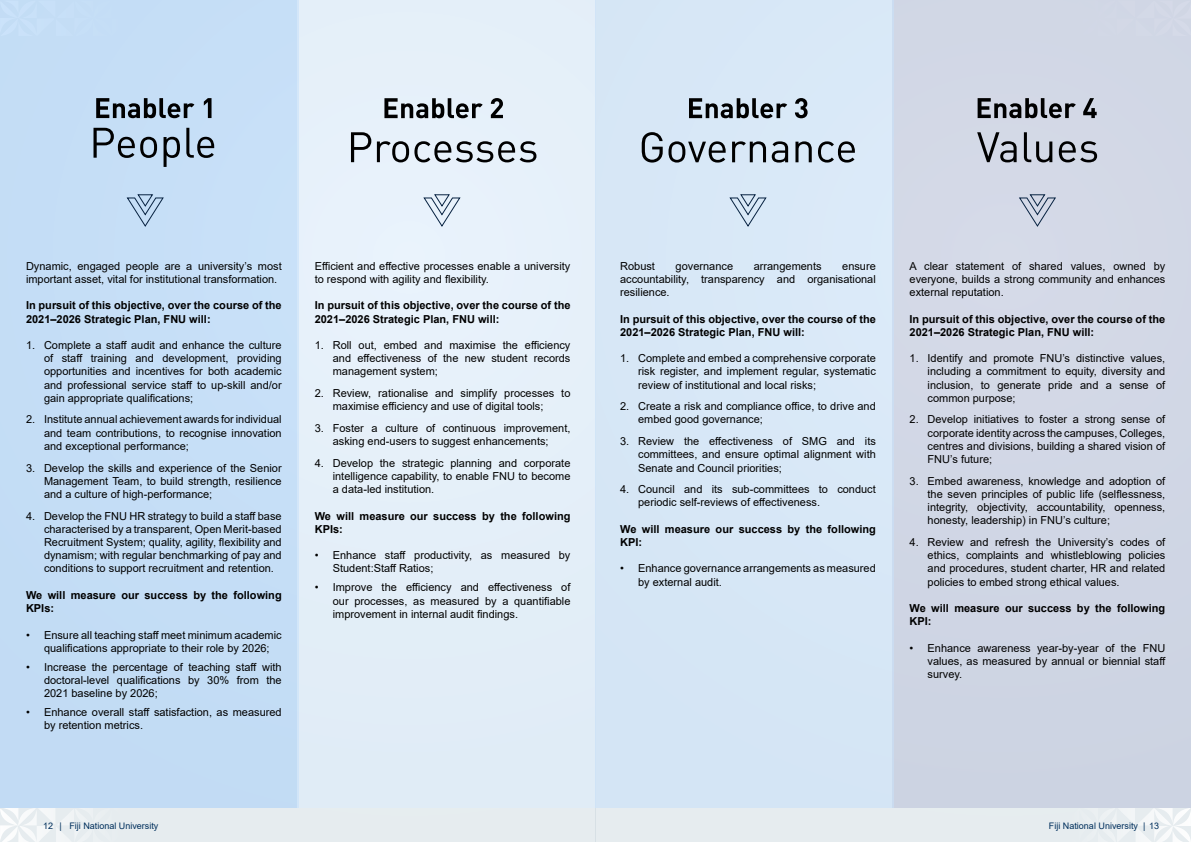
<style>
.page{position:relative;width:1191px;height:842px;background:#fff}
.page>*{position:absolute;margin:0;border:0;box-sizing:border-box;transform-origin:0 0}
.t1{font:11px/13.2px "Arial";color:#000;text-align:justify}
.t2{font:700 11px/13.2px "Arial";color:#000}
.t3{font:9px "Arial";color:#002f5c}
</style>
<div class="page">
<div style="left:595px;top:0;width:596px;height:842px;background:#e6ecef"></div>
<svg style="left:1123px;top:808px;width:68px;height:34px"></svg>
<div style="left:0;top:0;width:595px;height:842px;background:#e6ecef"></div>
<svg style="left:0;top:808px;width:69px;height:34px"></svg>
<div style="left:0;top:0;width:298px;height:808px;background:#c4ddf6"></div>
<div style="left:892px;top:0;width:299px;height:808px;background:#d1d7e5"></div>
<div style="left:297px;top:0;width:298px;height:808px;background:#e5f0f9"></div>
<div style="left:595px;top:0;width:298px;height:808px;background:#d7e7f6"></div>
<svg style="left:96px;top:98px;width:115px;height:20px"></svg>
<svg style="left:384px;top:98px;width:119px;height:20px"></svg>
<svg style="left:93px;top:128px;width:121px;height:39px"></svg>
<svg style="left:351px;top:132px;width:185px;height:30px"></svg>
<svg style="left:729px;top:194px;width:38px;height:33px"></svg>
<svg style="left:126px;top:194px;width:38px;height:33px"></svg>
<svg style="left:1019px;top:194px;width:37px;height:33px"></svg>
<svg style="left:423px;top:194px;width:38px;height:33px"></svg>
<svg style="left:689px;top:98px;width:118px;height:20px"></svg>
<svg style="left:977px;top:98px;width:119px;height:20px"></svg>
<svg style="left:641px;top:132px;width:214px;height:31px"></svg>
<svg style="left:977px;top:132px;width:120px;height:30px"></svg>
<p class="t1" style="left:26px;top:259px;width:257px">Dynamic, engaged people are a university’s most important asset, vital for institutional transformation.</p>
<p class="t2" style="left:26px;top:299px;width:257px">In pursuit of this objective, over the course of the<br>2021–2026 Strategic Plan, FNU will:</p>
<p class="t1" style="left:44px;top:338px;width:239px;text-indent:-18px">1. Complete a staff audit and enhance the culture of staff training and development, providing opportunities and incentives for both academic and professional service staff to up-skill and/or gain appropriate qualifications;</p>
<p class="t1" style="left:44px;top:413px;width:239px;text-indent:-18px">2. Institute annual achievement awards for individual and team contributions, to recognise innovation and exceptional performance;</p>
<p class="t1" style="left:44px;top:461px;width:239px;text-indent:-18px">3. Develop the skills and experience of the Senior Management Team, to build strength, resilience and a culture of high-performance;</p>
<p class="t1" style="left:44px;top:509px;width:239px;text-indent:-18px">4. Develop the FNU HR strategy to build a staff base characterised by a transparent, Open Merit-based Recruitment System; quality, agility, flexibility and dynamism; with regular benchmarking of pay and conditions to support recruitment and retention.</p>
<p class="t2" style="left:26px;top:588px;width:257px">We will measure our success by the following<br>KPIs:</p>
<p class="t1" style="left:26px;top:628px;width:257px;text-align:center">• Ensure all teaching staff meet minimum academic qualifications appropriate to their role by 2026;</p>
<p class="t1" style="left:44px;top:660px;width:239px;text-indent:-18px">• Increase the percentage of teaching staff with doctoral-level qualifications by 30% from the 2021 baseline by 2026;</p>
<p class="t1" style="left:44px;top:705px;width:239px;text-indent:-18px">• Enhance overall staff satisfaction, as measured by retention metrics.</p>
<p class="t1" style="left:315px;top:259px;width:257px">Efficient and effective processes enable a university to respond with agility and flexibility.</p>
<p class="t2" style="left:315px;top:299px;width:257px">In pursuit of this objective, over the course of the<br>2021–2026 Strategic Plan, FNU will:</p>
<p class="t1" style="left:333px;top:338px;width:239px;text-indent:-18px">1. Roll out, embed and maximise the efficiency and effectiveness of the new student records management system;</p>
<p class="t1" style="left:333px;top:386px;width:239px;text-indent:-18px">2. Review, rationalise and simplify processes to maximise efficiency and use of digital tools;</p>
<p class="t1" style="left:315px;top:421px;width:257px;text-align:center">3. Foster a culture of continuous improvement, asking end-users to suggest enhancements;</p>
<p class="t1" style="left:333px;top:456px;width:239px;text-indent:-18px">4. Develop the strategic planning and corporate intelligence capability, to enable FNU to become a data-led institution.</p>
<p class="t2" style="left:315px;top:509px;width:257px">We will measure our success by the following<br>KPIs:</p>
<p class="t1" style="left:333px;top:549px;width:239px;text-indent:-18px">• Enhance staff productivity, as measured by<br>Student:Staff Ratios;</p>
<p class="t1" style="left:333px;top:581px;width:239px;text-indent:-18px">• Improve the efficiency and effectiveness of our processes, as measured by a quantifiable improvement in internal audit findings.</p>
<p class="t1" style="left:620px;top:259px;width:36px">Robust</p>
<p class="t1" style="left:675px;top:259px;width:59px">governance</p>
<p class="t1" style="left:753px;top:259px;width:69px">arrangements</p>
<p class="t1" style="left:620px;top:259px;width:257px;text-indent:222px">ensure accountability, transparency and organisational resilience.</p>
<p class="t2" style="left:620px;top:312px;width:257px">In pursuit of this objective, over the course of the<br>2021–2026 Strategic Plan, FNU will:</p>
<p class="t1" style="left:638px;top:352px;width:239px;text-indent:-18px">1. Complete and embed a comprehensive corporate risk register, and implement regular, systematic review of institutional and local risks;</p>
<p class="t1" style="left:638px;top:400px;width:239px;text-indent:-18px">2. Create a risk and compliance office, to drive and embed good governance;</p>
<p class="t1" style="left:638px;top:435px;width:239px;text-indent:-18px">3. Review the effectiveness of SMG and its committees, and ensure optimal alignment with Senate and Council priorities;</p>
<p class="t1" style="left:638px;top:483px;width:239px;text-indent:-18px">4. Council and its sub-committees to conduct periodic self-reviews of effectiveness.</p>
<p class="t2" style="left:620px;top:522px;width:257px">We will measure our success by the following<br>KPI:</p>
<p class="t1" style="left:638px;top:562px;width:239px;text-indent:-18px">• Enhance governance arrangements as measured by external audit.</p>
<p class="t1" style="left:909px;top:259px;width:257px">A clear statement of shared values, owned by everyone, builds a strong community and enhances external reputation.</p>
<p class="t2" style="left:909px;top:312px;width:257px">In pursuit of this objective, over the course of the<br>2021–2026 Strategic Plan, FNU will:</p>
<p class="t1" style="left:927px;top:352px;width:239px;text-indent:-18px">1. Identify and promote FNU’s distinctive values, including a commitment to equity, diversity and inclusion, to generate pride and a sense of common purpose;</p>
<p class="t1" style="left:927px;top:413px;width:239px;text-indent:-18px">2. Develop initiatives to foster a strong sense of corporate identity across the campuses, Colleges, centres and divisions, building a shared vision of FNU’s future;</p>
<p class="t1" style="left:927px;top:474px;width:239px;text-indent:-18px">3. Embed awareness, knowledge and adoption of the seven principles of public life (selflessness, integrity, objectivity, accountability, openness, honesty, leadership) in FNU’s culture;</p>
<p class="t1" style="left:927px;top:535px;width:239px;text-indent:-18px">4. Review and refresh the University’s codes of ethics, complaints and whistleblowing policies and procedures, student charter, HR and related policies to embed strong ethical values.</p>
<p class="t2" style="left:909px;top:602px;width:257px">We will measure our success by the following<br>KPI:</p>
<p class="t1" style="left:927px;top:641px;width:240px;text-indent:-18px">• Enhance awareness year-by-year of the FNU values, as measured by annual or biennial staff survey.</p>
<p class="t3" style="left:43px;top:820px;width:117px">12 | Fiji National University</p>
<p class="t3" style="left:1049px;top:820px;width:112px">Fiji National University | 13</p>
</div>
